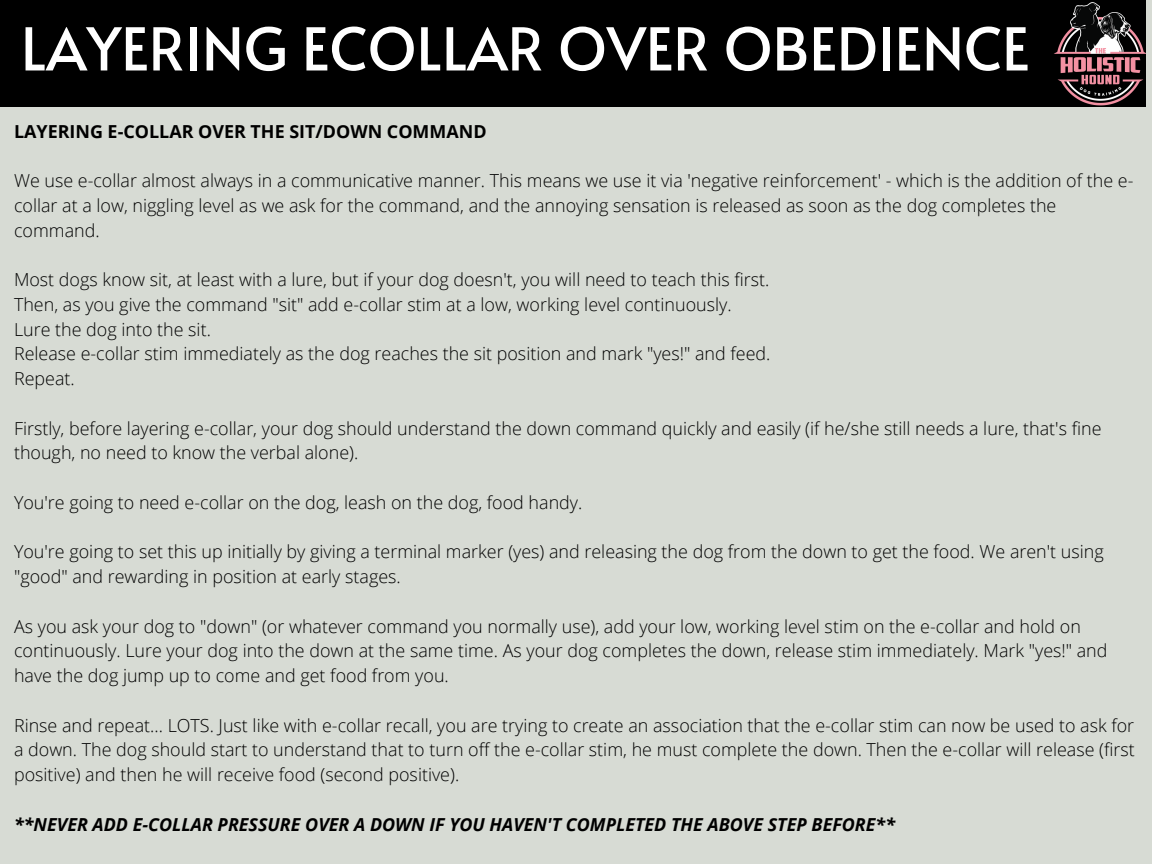
<style>
.page{position:relative;width:1152px;height:864px;background:#d7dbd4}
.page>*{position:absolute;margin:0;border:0;box-sizing:border-box;transform-origin:0 0}
.t1{font:58.8px "Alata";color:#fff}
.t2{font:300 17.85px/24.8px "Open Sans";color:#000}
.t3{font:italic 700 17.85px "Open Sans";color:#000}
.t4{font:700 17.85px "Open Sans";color:#000}
</style>
<div class="page">
<div style="left:0;top:0;width:1145px;height:107px;background:#000"></div>
<img style="left:1054px;top:2px;width:91px;height:104px">
<h1 class="t1" style="left:21px;top:6px;width:1010px">LAYERING ECOLLAR OVER OBEDIENCE</h1>
<p class="t4" style="left:14px;top:119px;width:474px">LAYERING E-COLLAR OVER THE SIT/DOWN COMMAND</p>
<p class="t2" style="left:14px;top:168px;width:1121px">We use e-collar almost always in a communicative manner. This means we use it via 'negative reinforcement' - which is the addition of the e&shy;collar at a low, niggling level as we ask for the command, and the annoying sensation is released as soon as the dog completes the command.</p>
<p class="t2" style="left:14px;top:267px;width:758px">Most dogs know sit, at least with a lure, but if your dog doesn't, you will need to teach this first.<br>Then, as you give the command "sit" add e-collar stim at a low, working level continuously.<br>Lure the dog into the sit.<br>Release e-collar stim immediately as the dog reaches the sit position and mark "yes!" and feed.<br>Repeat.</p>
<p class="t2" style="left:14px;top:415px;width:1089px">Firstly, before layering e-collar, your dog should understand the down command quickly and easily (if he/she still needs a lure, that's fine though, no need to know the verbal alone).</p>
<p class="t2" style="left:14px;top:490px;width:570px">You're going to need e-collar on the dog, leash on the dog, food handy.</p>
<p class="t2" style="left:14px;top:539px;width:1091px">You're going to set this up initially by giving a terminal marker (yes) and releasing the dog from the down to get the food. We aren't using "good" and rewarding in position at early stages.</p>
<p class="t2" style="left:14px;top:613px;width:1095px">As you ask your dog to "down" (or whatever command you normally use), add your low, working level stim on the e-collar and hold on continuously. Lure your dog into the down at the same time. As your dog completes the down, release stim immediately. Mark "yes!" and have the dog jump up to come and get food from you.</p>
<p class="t2" style="left:14px;top:712px;width:1122px;text-align:justify">Rinse and repeat... LOTS. Just like with e-collar recall, you are trying to create an association that the e-collar stim can now be used to ask for a down. The dog should start to understand that to turn off the e-collar stim, he must complete the down. Then the e-collar will release (first positive) and then he will receive food (second positive).</p>
<p class="t3" style="left:14px;top:812px;width:883px">**NEVER ADD E-COLLAR PRESSURE OVER A DOWN IF YOU HAVEN'T COMPLETED THE ABOVE STEP BEFORE**</p>
</div>
